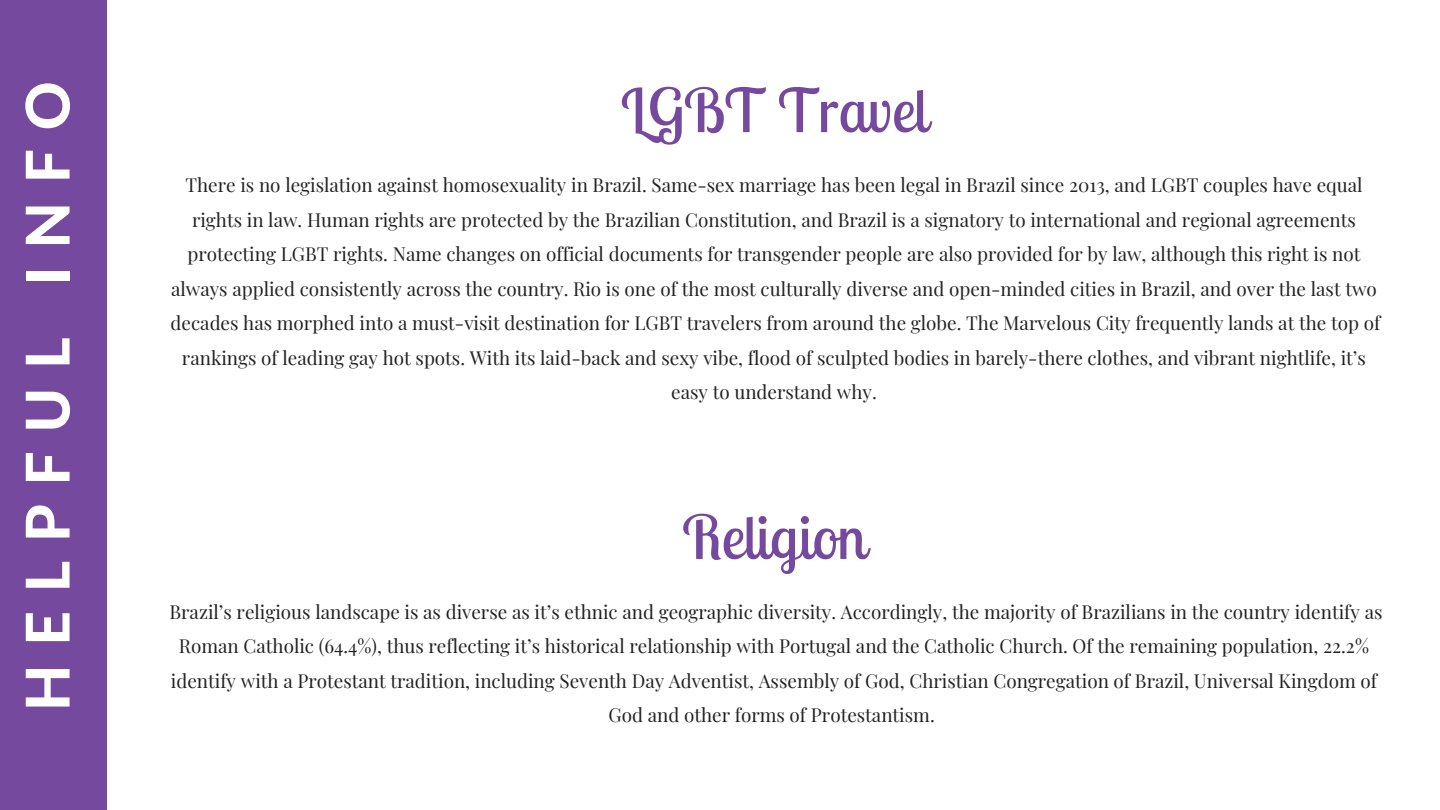
<style>
.page{position:relative;width:1440px;height:810px;background:#fff}
.page>*{position:absolute;margin:0;border:0;box-sizing:border-box;transform-origin:0 0}
.t1{font:60.4px "Lobster Two";color:#75499d}
.t2{font:800 60.4px "Lato Latin";letter-spacing:.31em;color:#fff}
.t3{font:18.9px/34.5px "Playfair Display";color:#222;text-align:center}
</style>
<div class="page">
<div style="left:0;top:0;width:106px;height:810px;background:#75499d"></div>
<p class="t2" style="left:21px;top:711px;width:631px;rotate:-90deg">HELPFUL INFO</p>
<p class="t1" style="left:621px;top:72px;width:308px">LGBT Travel</p>
<p class="t3" style="left:171px;top:167px;width:1211px">There is no legislation against homosexuality in Brazil. Same-sex marriage has been legal in Brazil since 2013, and LGBT couples have equal rights in law. Human rights are protected by the Brazilian Constitution, and Brazil is a signatory to international and regional agreements protecting LGBT rights. Name changes on official documents for transgender people are also provided for by law, although this right is not always applied consistently across the country. Rio is one of the most culturally diverse and open-minded cities in Brazil, and over the last two decades has morphed into a must-visit destination for LGBT travelers from around the globe. The Marvelous City frequently lands at the top of rankings of leading gay hot spots. With its laid-back and sexy vibe, flood of sculpted bodies in barely-there clothes, and vibrant nightlife, it’s easy to understand why.</p>
<p class="t1" style="left:682px;top:499px;width:185px">Religion</p>
<p class="t3" style="left:170px;top:594px;width:1215px">Brazil’s religious landscape is as diverse as it’s ethnic and geographic diversity. Accordingly, the majority of Brazilians in the country identify as Roman Catholic (64.4%), thus reflecting it’s historical relationship with Portugal and the Catholic Church. Of the remaining population, 22.2% identify with a Protestant tradition, including Seventh Day Adventist, Assembly of God, Christian Congregation of Brazil, Universal Kingdom of God and other forms of Protestantism.</p>
</div>
